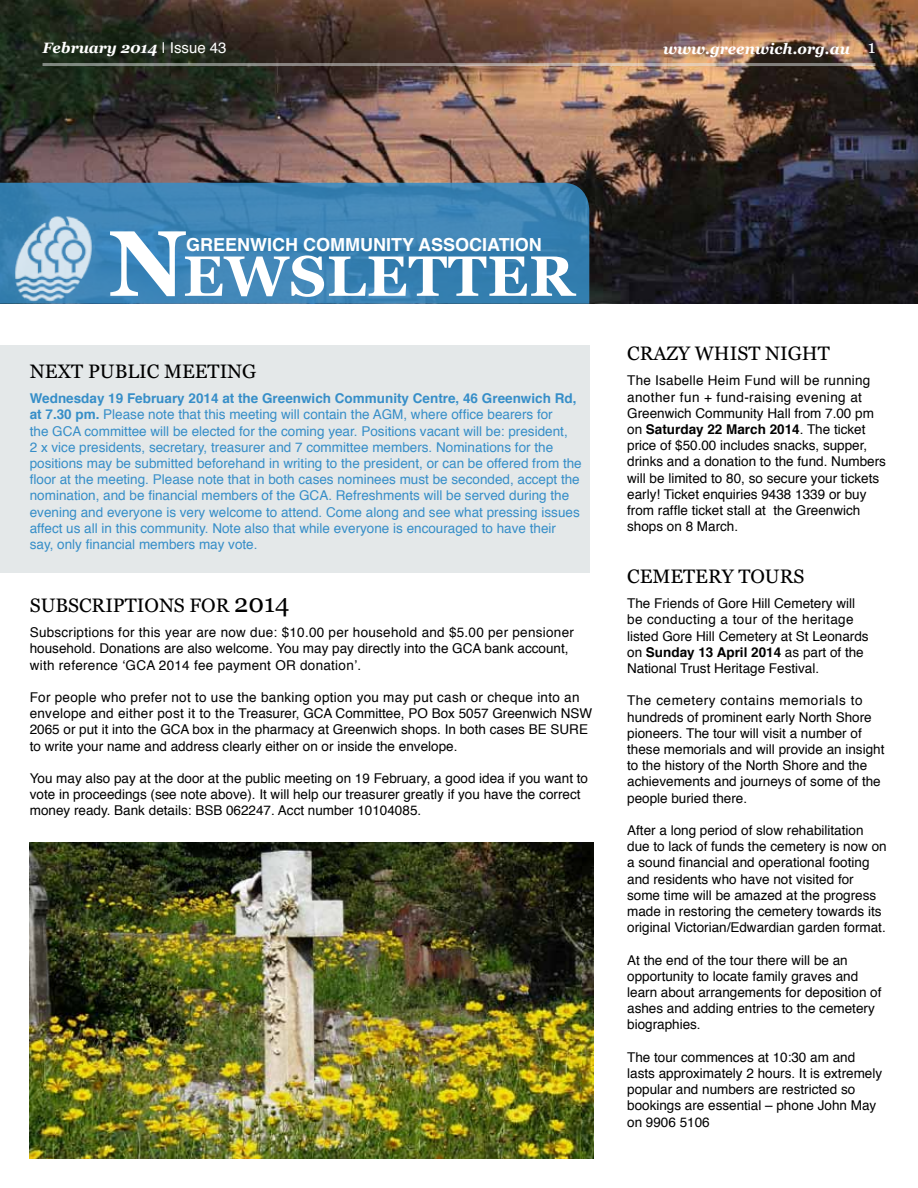
<style>
.page{position:relative;width:918px;height:1188px;background:#fff}
.page>*{position:absolute;margin:0;border:0;box-sizing:border-box;transform-origin:0 0}
.t1{font:700 56.7px "Georgia";letter-spacing:.015em;color:#fff}
.t2{font:19.5px "Georgia";color:#000}
.t3{font:700 18px "Helvetica";color:#fff}
.t4{font:italic 700 15px "Georgia";color:#fff}
.t5{font:13.5px/16.2px "Helvetica";color:#000}
.t6{font:13.5px/16.2px "Helvetica";color:#368ec8}
.t7{font:13.5px/16.2px "Helvetica";letter-spacing:.02em;color:#000}
.s1{font-family:"Helvetica";font-weight:400;font-style:normal}
.s2{font-weight:400;font-style:normal;font-size:18px}
.s3{font-size:93px}
.s4{font-weight:700}
.s5{font-size:25.5px}
</style>
<div class="page">
<img style="left:0;top:0;width:918px;height:304px">
<svg style="left:0;top:183px;width:589px;height:121px;background:#3b83b4"></svg>
<div style="left:0;top:345px;width:589px;height:228px;background:#e4e8e9"></div>
<img style="left:12px;top:211px;width:83px;height:92px">
<hr style="left:43px;top:63px;width:832px;height:3px;background:#e4e8e9">
<img style="left:30px;top:842px;width:564px;height:316px">
<p class="t4" style="left:43px;top:38px;width:186px">February 2014 <span class="s1">| Issue 43</span></p>
<p class="t4" style="left:663px;top:39px;width:214px">www.greenwich.org.au <span class="s2">1</span></p>
<h1 class="t1" style="left:109px;top:240px;width:467px"><span class="s3">N</span>EWSLETTER</h1>
<h3 class="t3" style="left:186px;top:230px;width:325px">Greenwich Community AssOCIATION</h3>
<h2 class="t2" style="left:30px;top:359px;width:166px">NEXT PUB LIC MEETING</h2>
<p class="t6" style="left:30px;top:391px;width:554px"><span class="s4">Wednesday 19 February 2014 at the Greenwich Community Centre, 46 Greenwich Rd, at 7.30 pm.</span> Please note that this meeting will contain the AGM, where office bearers for<br>the GCA committee will be elected for the coming year. Positions vacant will be: president,<br>2 x vice presidents, secretary, treasurer and 7 committee members. Nominations for the positions may be submitted beforehand in writing to the president, or can be offered from the floor at the meeting. Please note that in both cases nominees must be seconded, accept the nomination, and be financial members of the GCA. Refreshments will be served during the evening and everyone is very welcome to attend. Come along and see what pressing issues affect us all in this community. Note also that while everyone is encouraged to have their say, only financial members may vote.</p>
<h2 class="t2" style="left:30px;top:593px;width:261px">SUBSCRIPTIONS FOR <span class="s5">2014</span></h2>
<p class="t7" style="left:30px;top:625px;width:546px">Subscriptions for this year are now due: $10.00 per household and $5.00 per pensioner household. Donations are also welcome. You may pay directly into the GCA bank account, with reference ‘GCA 2014 fee payment OR donation’.</p>
<p class="t5" style="left:30px;top:690px;width:564px">For people who prefer not to use the banking option you may put cash or cheque into an envelope and either post it to the Treasurer, GCA Committee, PO Box 5057 Greenwich NSW 2065 or put it into the GCA box in the pharmacy at Greenwich shops. In both cases BE SURE to write your name and address clearly either on or inside the envelope.</p>
<p class="t5" style="left:30px;top:771px;width:560px">You may also pay at the door at the public meeting on 19 February, a good idea if you want to vote in proceedings (see note above). It will help our treasurer greatly if you have the correct money ready. Bank details: BSB 062247. Acct number 10104085.</p>
<h2 class="t2" style="left:627px;top:342px;width:204px">CRAZY WHIST NIGHT</h2>
<p class="t5" style="left:627px;top:373px;width:260px">The Isabelle Heim Fund will be running another fun + fund-raising evening at Greenwich Community Hall from 7.00 pm on <span class="s4">Saturday 22 March 2014</span>. The ticket price of $50.00 includes snacks, supper, drinks and a donation to the fund. Numbers will be limited to 80, so secure your tickets early! Ticket enquiries 9438 1339 or buy from raffle ticket stall at the Greenwich shops on 8 March.</p>
<h2 class="t2" style="left:627px;top:565px;width:179px">CEMETERY TOURS</h2>
<p class="t5" style="left:627px;top:596px;width:243px">The Friends of Gore Hill Cemetery will be conducting a tour of the heritage listed Gore Hill Cemetery at St Leonards on <span class="s4">Sunday 13 April 2014</span> as part of the National Trust Heritage Festival.</p>
<p class="t5" style="left:627px;top:693px;width:259px">The cemetery contains memorials to hundreds of prominent early North Shore pioneers. The tour will visit a number of these memorials and will provide an insight to the history of the North Shore and the achievements and journeys of some of the people buried there.</p>
<p class="t5" style="left:627px;top:823px;width:261px">After a long period of slow rehabilitation due to lack of funds the cemetery is now on a sound financial and operational footing and residents who have not visited for some time will be amazed at the progress made in restoring the cemetery towards its original Victorian/Edwardian garden format.</p>
<p class="t5" style="left:627px;top:952px;width:256px">At the end of the tour there will be an opportunity to locate family graves and learn about arrangements for deposition of ashes and adding entries to the cemetery biographies.</p>
<p class="t5" style="left:627px;top:1049px;width:257px">The tour commences at 10:30 am and lasts approximately 2 hours. It is extremely popular and numbers are restricted so bookings are essential – phone John May on 9906 5106</p>
</div>
